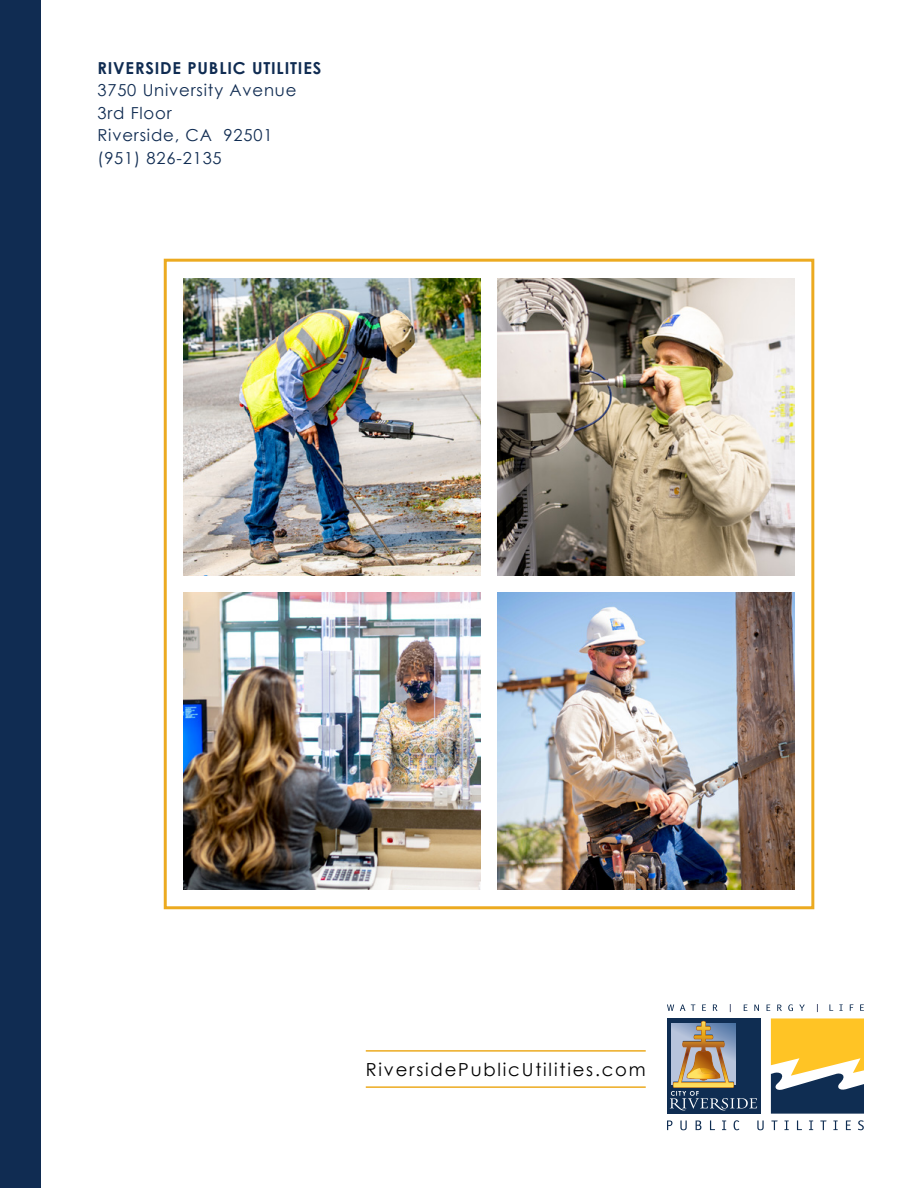
<style>
.page{position:relative;width:918px;height:1188px;background:#fff}
.page>*{position:absolute;margin:0;border:0;box-sizing:border-box;transform-origin:0 0}
.t1{font:18px "Century Gothic";letter-spacing:.1em;color:#000}
.t2{font:16.5px "Century Gothic";letter-spacing:.05em;color:#102c52}
.t3{font:700 16.5px "Century Gothic";letter-spacing:.05em;color:#102c52}
</style>
<div class="page">
<svg style="left:771px;top:1018px;width:93px;height:96px"></svg>
<div style="left:667px;top:1018px;width:93px;height:96px;background:#0f2d52"></div>
<svg style="left:670px;top:1021px;width:87px;height:90px"></svg>
<svg style="left:667px;top:1121px;width:5px;height:9px"></svg>
<svg style="left:680px;top:1121px;width:7px;height:9px"></svg>
<svg style="left:696px;top:1121px;width:5px;height:9px"></svg>
<svg style="left:710px;top:1121px;width:5px;height:9px"></svg>
<svg style="left:722px;top:1121px;width:4px;height:9px"></svg>
<svg style="left:734px;top:1120px;width:5px;height:10px"></svg>
<svg style="left:757px;top:1121px;width:7px;height:9px"></svg>
<svg style="left:771px;top:1121px;width:7px;height:9px"></svg>
<svg style="left:784px;top:1121px;width:5px;height:9px"></svg>
<svg style="left:797px;top:1121px;width:5px;height:9px"></svg>
<svg style="left:809px;top:1121px;width:4px;height:9px"></svg>
<svg style="left:820px;top:1121px;width:7px;height:9px"></svg>
<svg style="left:833px;top:1121px;width:5px;height:9px"></svg>
<svg style="left:846px;top:1121px;width:5px;height:9px"></svg>
<svg style="left:858px;top:1120px;width:6px;height:10px"></svg>
<svg style="left:667px;top:1004px;width:7px;height:7px"></svg>
<svg style="left:680px;top:1004px;width:5px;height:7px"></svg>
<svg style="left:691px;top:1004px;width:5px;height:7px"></svg>
<svg style="left:702px;top:1004px;width:4px;height:7px"></svg>
<svg style="left:713px;top:1004px;width:4px;height:7px"></svg>
<svg style="left:744px;top:1005px;width:3px;height:6px"></svg>
<svg style="left:754px;top:1005px;width:5px;height:6px"></svg>
<svg style="left:767px;top:1005px;width:3px;height:6px"></svg>
<svg style="left:777px;top:1005px;width:5px;height:6px"></svg>
<svg style="left:788px;top:1004px;width:5px;height:7px"></svg>
<svg style="left:799px;top:1004px;width:6px;height:7px"></svg>
<svg style="left:829px;top:1004px;width:4px;height:7px"></svg>
<svg style="left:839px;top:1004px;width:4px;height:7px"></svg>
<svg style="left:850px;top:1004px;width:4px;height:7px"></svg>
<svg style="left:860px;top:1004px;width:4px;height:7px"></svg>
<hr style="left:366px;top:1086px;width:280px;height:2px;background:#ecaa20">
<hr style="left:366px;top:1050px;width:280px;height:2px;background:#ecaa20">
<img style="left:184px;top:592px;width:297px;height:297px">
<img style="left:497px;top:279px;width:298px;height:297px">
<img style="left:184px;top:279px;width:297px;height:297px">
<img style="left:497px;top:592px;width:298px;height:297px">
<div style="left:0;top:0;width:40px;height:1188px;background:#102c52"></div>
<div style="left:164px;top:259px;width:650px;height:650px;border:3px solid #ecaa20"></div>
<p class="t3" style="left:97px;top:55px;width:225px">RIVERSIDE PUBLIC UTILITIES</p>
<p class="t2" style="left:97px;top:79px;width:201px">3750 University Avenue</p>
<p class="t2" style="left:97px;top:101px;width:76px">3rd Floor</p>
<p class="t2" style="left:97px;top:124px;width:177px">Riverside, CA 92501</p>
<p class="t2" style="left:97px;top:146px;width:126px">(951) 826-2135</p>
<p class="t1" style="left:366px;top:1057px;width:281px">RiversidePublicUtilities.com</p>
</div>
